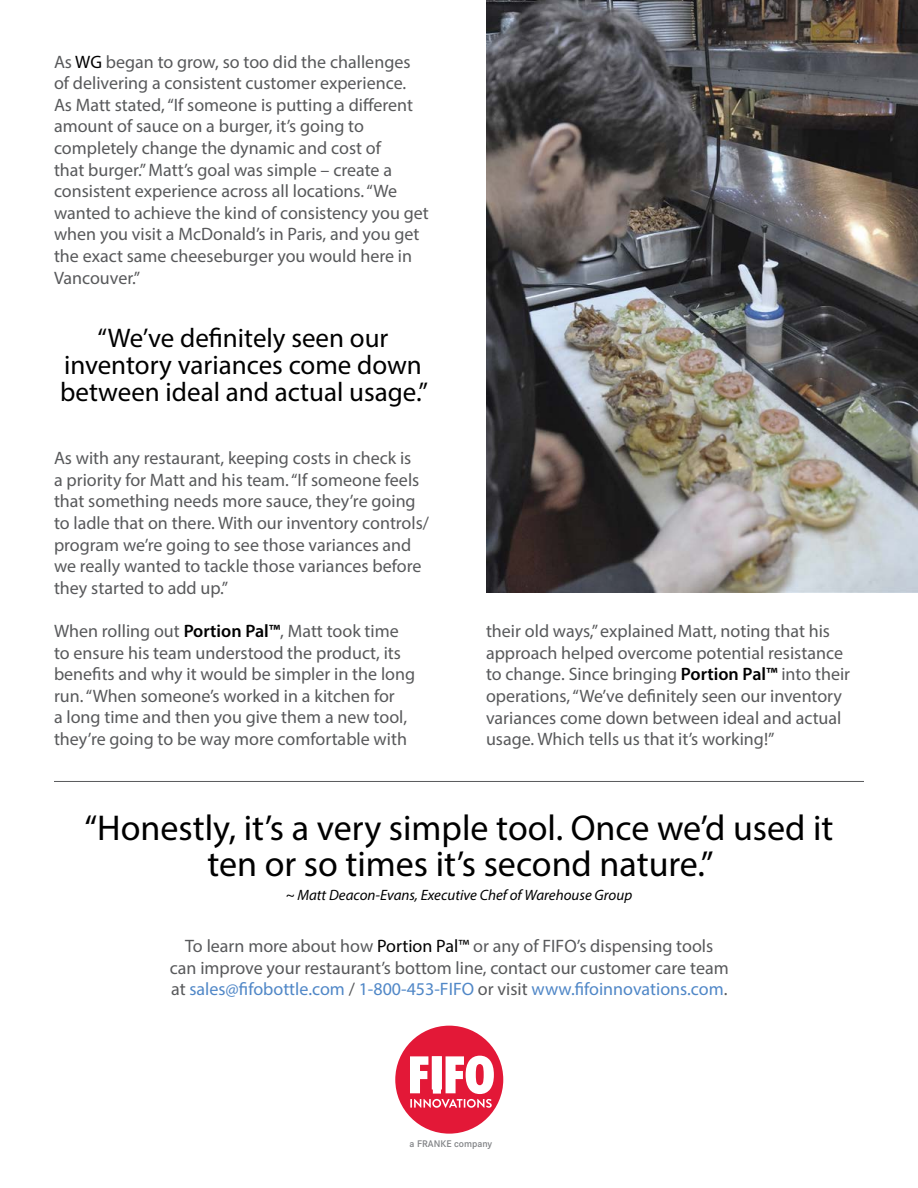
<style>
.page{position:relative;width:918px;height:1188px;background:#fff}
.page>*{position:absolute;margin:0;border:0;box-sizing:border-box;transform-origin:0 0}
.t1{font:36px/36px "Myriad Pro";color:#000;text-align:center}
.t2{font:27px/27px "Myriad Pro";color:#000;text-align:center}
.t3{font:18px/21.6px "Myriad Pro";color:#58595b}
.t4{font:italic 15px "Myriad Pro";color:#000}
.t5{font:600 10.05px "Corporate S";color:#808285}
.s1{color:#000}
.s2{font-weight:600;color:#000}
.s3{color:#5087c7}
</style>
<div class="page">
<img style="left:486px;top:0;width:432px;height:592px">
<svg style="left:395px;top:1026px;width:108px;height:108px"></svg>
<hr style="left:54px;top:781px;width:810px;height:1px;background:#58595b">
<p class="t3" style="left:54px;top:50px;width:376px">As <span class="s1">WG</span> began to grow, so too did the challenges of delivering a consistent customer experience.<br>As Matt stated, “If someone is putting a different amount of sauce on a burger, it’s going to completely change the dynamic and cost of<br>that burger.” Matt’s goal was simple – create a consistent experience across all locations. “We wanted to achieve the kind of consistency you get when you visit a McDonald’s in Paris, and you get the exact same cheeseburger you would here in Vancouver.”</p>
<h2 class="t2" style="left:60px;top:324px;width:369px">“We’ve definitely seen our inventory variances come down between ideal and actual usage.”</h2>
<p class="t3" style="left:54px;top:447px;width:377px">As with any restaurant, keeping costs in check is<br>a priority for Matt and his team. “If someone feels that something needs more sauce, they’re going to ladle that on there. With our inventory controls/ program we’re going to see those variances and we really wanted to tackle those variances before they started to add up.”</p>
<p class="t3" style="left:54px;top:620px;width:363px">When rolling out <span class="s2">Portion Pal™</span>, Matt took time to ensure his team understood the product, its benefits and why it would be simpler in the long run. “When someone’s worked in a kitchen for<br>a long time and then you give them a new tool, they’re going to be way more comfortable with</p>
<p class="t3" style="left:486px;top:620px;width:366px">their old ways,” explained Matt, noting that his approach helped overcome potential resistance to change. Since bringing <span class="s2">Portion Pal™</span> into their operations, “We’ve definitely seen our inventory variances come down between ideal and actual usage. Which tells us that it’s working!”</p>
<h1 class="t1" style="left:85px;top:809px;width:750px">“Honestly, it’s a very simple tool. Once we’d used it ten or so times it’s second nature.”</h1>
<p class="t4" style="left:286px;top:885px;width:348px">~ Matt Deacon-Evans, Executive Chef of Warehouse Group</p>
<p class="t3" style="left:170px;top:935px;width:560px;text-align:center">To learn more about how <span class="s1">Portion Pal™</span> or any of FIFO’s dispensing tools can improve your restaurant’s bottom line, contact our customer care team at <span class="s3">sales@fifobottle.com</span> / <span class="s3">1-800-453-FIFO</span> or visit <span class="s3">www.fifoinnovations.com</span>.</p>
<p class="t5" style="left:410px;top:1136px;width:84px">a FRANKE company</p>
</div>
